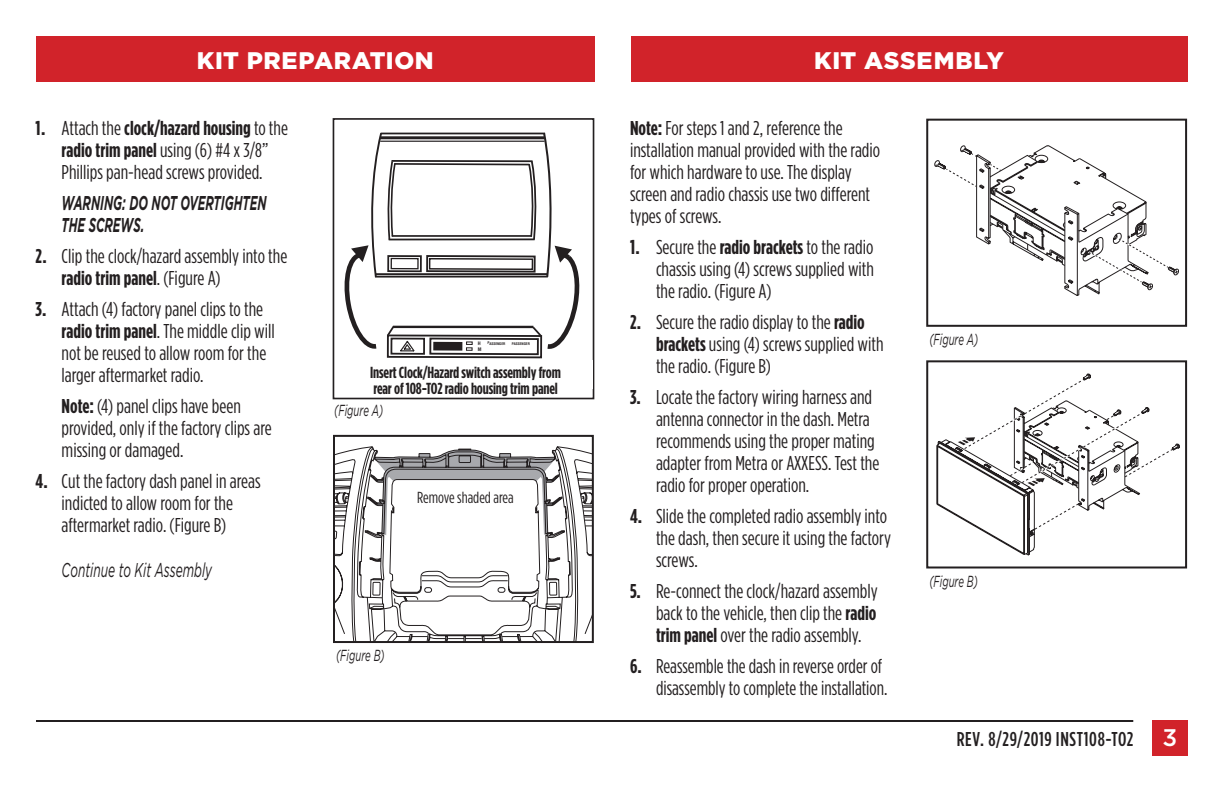
<style>
.page{position:relative;width:1224px;height:792px;background:#fff}
.page>*{position:absolute;margin:0;border:0;box-sizing:border-box;transform-origin:0 0}
.t1{font:900 24px "Gotham";letter-spacing:.03em;color:#fff}
.t2{font:20px/22px "Gotham Condensed";color:#231f20}
.t3{font:italic 700 20px/22px "Gotham";color:#231f20;scale:.58 1}
.t4{font:500 20px "Gotham Condensed";letter-spacing:.03em;color:#231f20}
.t5{font:italic 20px "Gotham";color:#231f20;scale:.6 1}
.t6{font:700 16px/16px "Gotham Condensed";letter-spacing:-.01em;color:#231f20}
.t7{font:italic 16px "Gotham";color:#231f20;scale:.6 1}
.t8{font:16px "Gotham Condensed";color:#231f20}
.t9{font:700 condensed 10.6px/12.8px "Helvetica";color:#231f20}
.t10{font:700 condensed 3.6px "Helvetica";color:#231f20}
.s1{font-weight:700}
.s2{font-family:"Gotham";font-size:24px;color:#fff}
</style>
<div class="page">
<div style="left:36px;top:36px;width:1152px;height:45px;background:#d1232a"></div>
<hr style="left:36px;top:720px;width:1097px;height:2px;background:#231f20">
<div style="left:1152px;top:720px;width:36px;height:36px;background:#d1232a"></div>
<div style="left:595px;top:35px;width:36px;height:47px;background:#fff"></div>
<div style="left:429px;top:338px;width:110px;height:17px;border:2px solid #231f20"></div>
<div style="left:391px;top:338px;width:34px;height:17px;border:2px solid #231f20"></div>
<div style="left:387px;top:335px;width:155px;height:23px;border:2px solid #231f20"></div>
<div style="left:333px;top:118px;width:261px;height:281px;border:2px solid #231f20"></div>
<div style="left:340px;top:360px;width:252px;height:28px;background:#fff"></div>
<svg style="left:935px;top:145px;width:244px;height:151px"></svg>
<div style="left:926px;top:119px;width:261px;height:208px;border:2px solid #231f20"></div>
<svg style="left:937px;top:374px;width:243px;height:181px"></svg>
<div style="left:926px;top:360px;width:261px;height:209px;border:2px solid #231f20"></div>
<svg style="left:336px;top:446px;width:255px;height:194px"></svg>
<svg style="left:579px;top:481px;width:12px;height:154px"></svg>
<div style="left:333px;top:435px;width:261px;height:208px;border:2px solid #231f20"></div>
<svg style="left:345px;top:133px;width:234px;height:220px"></svg>
<p class="t1" style="left:197px;top:47px;width:238px">KIT PREPARATION</p>
<p class="t1" style="left:814px;top:47px;width:191px">KIT ASSEMBLY</p>
<p class="t2" style="left:36px;top:117px;width:254px;text-align:center"><span class="s1">1.</span> Attach the <span class="s1">clock/hazard housing</span> to the <span class="s1">radio trim panel</span> using (6) #4 x 3/8”<br>Phillips pan-head screws provided.</p>
<p class="t3" style="left:62px;top:192px;width:355px">WARNING: DO NOT OVERTIGHTEN<br>THE SCREWS.</p>
<p class="t2" style="left:62px;top:245px;width:227px;text-indent:-26px"><span class="s1">2.</span> Clip the clock/hazard assembly into the <span class="s1">radio trim panel</span>. (Figure A)</p>
<p class="t2" style="left:62px;top:298px;width:215px;text-indent:-26px"><span class="s1">3.</span> Attach (4) factory panel clips to the <span class="s1">radio trim panel</span>. The middle clip will not be reused to allow room for the larger aftermarket radio.</p>
<p class="t2" style="left:62px;top:395px;width:212px"><span class="s1">Note:</span> (4) panel clips have been provided, only if the factory clips are missing or damaged.</p>
<p class="t2" style="left:36px;top:470px;width:227px;text-align:center"><span class="s1">4.</span> Cut the factory dash panel in areas indicted to allow room for the aftermarket radio. (Figure B)</p>
<p class="t5" style="left:62px;top:559px;width:252px">Continue to Kit Assembly</p>
<p class="t10" style="left:487px;top:341px;width:20px;rotate:1deg">PASSENGER</p>
<p class="t10" style="left:512px;top:341px;width:20px;rotate:1deg">PASSENGER</p>
<p class="t9" style="left:353px;top:360px;width:241px;text-indent:19px">INSERT CLOCK/HAZARD SWITCH ASSEMBLY<br>FROM REAR OF 99-8214 RADIO HOUSING TRIM PANEL</p>
<p class="t6" style="left:370px;top:364px;width:192px">Insert Clock/Hazard switch assembly from rear of 108-TO2 radio housing trim panel</p>
<p class="t7" style="left:334px;top:402px;width:83px">(Figure A)</p>
<p class="t8" style="left:417px;top:489px;width:98px">Remove shaded area</p>
<p class="t7" style="left:336px;top:647px;width:83px">(Figure B)</p>
<p class="t2" style="left:630px;top:117px;width:252px"><span class="s1">Note:</span> For steps 1 and 2, reference the installation manual provided with the radio for which hardware to use. The display screen and radio chassis use two different types of screws.</p>
<p class="t2" style="left:656px;top:236px;width:220px;text-align:justify;text-indent:-26px"><span class="s1">1.</span> Secure the <span class="s1">radio brackets</span> to the radio chassis using (4) screws supplied with the radio. (Figure A)</p>
<p class="t2" style="left:656px;top:311px;width:229px;text-indent:-26px"><span class="s1">2.</span> Secure the radio display to the <span class="s1">radio brackets</span> using (4) screws supplied with the radio. (Figure B)</p>
<p class="t2" style="left:656px;top:386px;width:225px;text-indent:-26px"><span class="s1">3.</span> Locate the factory wiring harness and antenna connector in the dash. Metra recommends using the proper mating adapter from Metra or AXXESS. Test the radio for proper operation.</p>
<p class="t2" style="left:656px;top:505px;width:236px;text-indent:-26px"><span class="s1">4.</span> Slide the completed radio assembly into the dash, then secure it using the factory screws.</p>
<p class="t2" style="left:656px;top:580px;width:223px;text-align:justify;text-indent:-26px"><span class="s1">5.</span> Re-connect the clock/hazard assembly back to the vehicle, then clip the <span class="s1">radio trim panel</span> over the radio assembly.</p>
<p class="t2" style="left:630px;top:655px;width:259px;text-align:right"><span class="s1">6.</span> Reassemble the dash in reverse order of disassembly to complete the installation.</p>
<p class="t7" style="left:929px;top:331px;width:83px">(Figure A)</p>
<p class="t7" style="left:929px;top:572px;width:83px">(Figure B)</p>
<p class="t4" style="left:957px;top:728px;width:222px">REV. 8/29/2019 INST108-TO2 <span class="s2">3</span></p>
</div>
